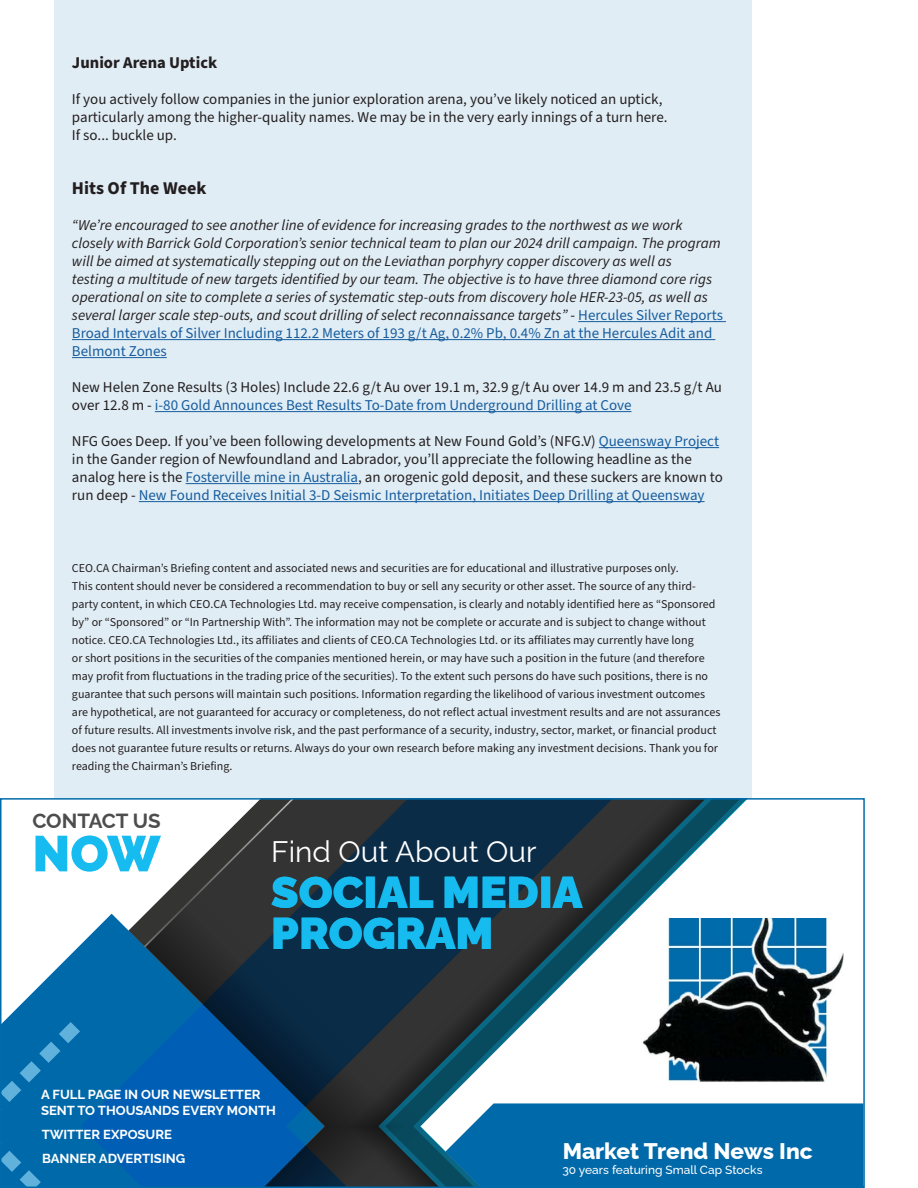
<style>
.page{position:relative;width:918px;height:1188px;background:#fff}
.page>*{position:absolute;margin:0;border:0;box-sizing:border-box;transform-origin:0 0}
.t1{font:900 50.25px "Raleway";color:#16bcef}
.t2{font:900 44.55px/40.8px "Raleway";color:#16bcef}
.t3{font:29.7px "Raleway";color:#fff}
.t4{font:800 22.65px "Raleway";letter-spacing:-.005em;color:#fff}
.t5{font:700 20.4px "Raleway";color:#4d4d4d}
.Paragraph___tab{font:700 18px "Source Sans Pro";color:#231f20}
.Paragraph___tab-2{font:700 16.5px "Source Sans Pro";color:#231f20}
.Paragraph___tab-3{font:15px/18px "Source Sans Pro";color:#231f20}
.Paragraph___tab-4{font:italic 15px/18px "Source Sans Pro";color:#231f20}
.t6{font:700 13.05px/15.8px "Raleway";color:#fff}
.Paragraph___tab-5{font:12px/18px "Source Sans Pro";color:#231f20}
.t7{font:500 12px "Raleway";color:#fff}
.s1{font-style:normal}
.s2{font-style:normal;color:#175d9e}
.s3{color:#175d9e}
</style>
<div class="page">
<div style="left:54px;top:0;width:697px;height:1188px;background:#e1edf5"></div>
<hr style="left:578px;top:321px;width:148px;height:1px;background:#175d9e">
<hr style="left:72px;top:339px;width:643px;height:1px;background:#175d9e">
<hr style="left:72px;top:357px;width:95px;height:1px;background:#175d9e">
<hr style="left:155px;top:411px;width:477px;height:1px;background:#175d9e">
<hr style="left:599px;top:447px;width:120px;height:1px;background:#175d9e">
<hr style="left:186px;top:483px;width:172px;height:1px;background:#175d9e">
<hr style="left:139px;top:501px;width:566px;height:1px;background:#175d9e">
<div style="left:54px;top:801px;width:27px;height:113px;background:#fff"></div>
<svg style="left:3px;top:914px;width:78px;height:108px"></svg>
<svg style="left:3px;top:1022px;width:78px;height:163px;background:#0970ae"></svg>
<svg style="left:81px;top:801px;width:781px;height:384px;background:#4a718b"></svg>
<div style="left:0;top:798px;width:865px;height:390px;border:2px solid #006bab"></div>
<img style="left:642px;top:918px;width:204px;height:164px">
<p class="Paragraph___tab-2" style="left:72px;top:52px;width:147px">Junior Arena Uptick</p>
<p class="Paragraph___tab-3" style="left:72px;top:91px;width:597px">If you actively follow companies in the junior exploration arena, you’ve likely noticed an uptick, particularly among the higher-quality names. We may be in the very early innings of a turn here.<br>If so... buckle up.</p>
<p class="Paragraph___tab" style="left:72px;top:176px;width:136px">Hits Of The Week</p>
<p class="Paragraph___tab-4" style="left:72px;top:217px;width:652px">“We’re encouraged to see another line of evidence for increasing grades to the northwest as we work closely with Barrick Gold Corporation’s senior technical team to plan our 2024 drill campaign. The program will be aimed at systematically stepping out on the Leviathan porphyry copper discovery as well as<br>testing a multitude of new targets identified by our team. The objective is to have three diamond core rigs operational on site to complete a series of systematic step-outs from discovery hole HER-23-05, as well as several larger scale step-outs, and scout drilling of select reconnaissance targets” <span class="s1">-</span> <span class="s2">Hercules Silver Reports Broad Intervals of Silver Including 112.2 Meters of 193 g/t Ag, 0.2% Pb, 0.4% Zn at the Hercules Adit and Belmont Zones</span></p>
<p class="Paragraph___tab-3" style="left:72px;top:379px;width:651px">New Helen Zone Results (3 Holes) Include 22.6 g/t Au over 19.1 m, 32.9 g/t Au over 14.9 m and 23.5 g/t Au over 12.8 m - <span class="s3">i-80 Gold Announces Best Results To-Date from Underground Drilling at Cove</span></p>
<p class="Paragraph___tab-3" style="left:72px;top:433px;width:652px">NFG Goes Deep. If you’ve been following developments at New Found Gold’s (NFG.V) <span class="s3">Queensway Project </span>in the Gander region of Newfoundland and Labrador, you’ll appreciate the following headline as the analog here is the <span class="s3">Fosterville mine in Australia</span>, an orogenic gold deposit, and these suckers are known to run deep - <span class="s3">New Found Receives Initial 3-D Seismic Interpretation, Initiates Deep Drilling at Queensway</span></p>
<p class="Paragraph___tab-5" style="left:72px;top:560px;width:650px">CEO.CA Chairman’s Briefing content and associated news and securities are for educational and illustrative purposes only.<br>This content should never be considered a recommendation to buy or sell any security or other asset. The source of any third&shy;party content, in which CEO.CA Technologies Ltd. may receive compensation, is clearly and notably identified here as “Sponsored by” or “Sponsored” or “In Partnership With”. The information may not be complete or accurate and is subject to change without notice. CEO.CA Technologies Ltd., its affiliates and clients of CEO.CA Technologies Ltd. or its affiliates may currently have long<br>or short positions in the securities of the companies mentioned herein, or may have such a position in the future (and therefore may profit from fluctuations in the trading price of the securities). To the extent such persons do have such positions, there is no guarantee that such persons will maintain such positions. Information regarding the likelihood of various investment outcomes are hypothetical, are not guaranteed for accuracy or completeness, do not reflect actual investment results and are not assurances of future results. All investments involve risk, and the past performance of a security, industry, sector, market, or financial product does not guarantee future results or returns. Always do your own research before making any investment decisions. Thank you for reading the Chairman’s Briefing.</p>
<p class="t5" style="left:32px;top:805px;width:130px">CONTACT US</p>
<p class="t1" style="left:32px;top:814px;width:129px">NOW</p>
<p class="t3" style="left:271px;top:828px;width:267px">Find Out About Our</p>
<p class="t2" style="left:271px;top:867px;width:313px">SOCIAL MEDIA<br>PROGRAM</p>
<p class="t6" style="left:41px;top:1086px;width:236px">A FULL PAGE IN OUR NEWSLETTER<br>SENT TO THOUSANDS EVERY MONTH</p>
<p class="t6" style="left:42px;top:1121px;width:145px;line-height:24px">TWITTER EXPOSURE<br>BANNER ADVERTISING</p>
<p class="t4" style="left:563px;top:1133px;width:251px">Market Trend News Inc</p>
<p class="t7" style="left:562px;top:1160px;width:202px">30 years featuring Small Cap Stocks</p>
</div>
